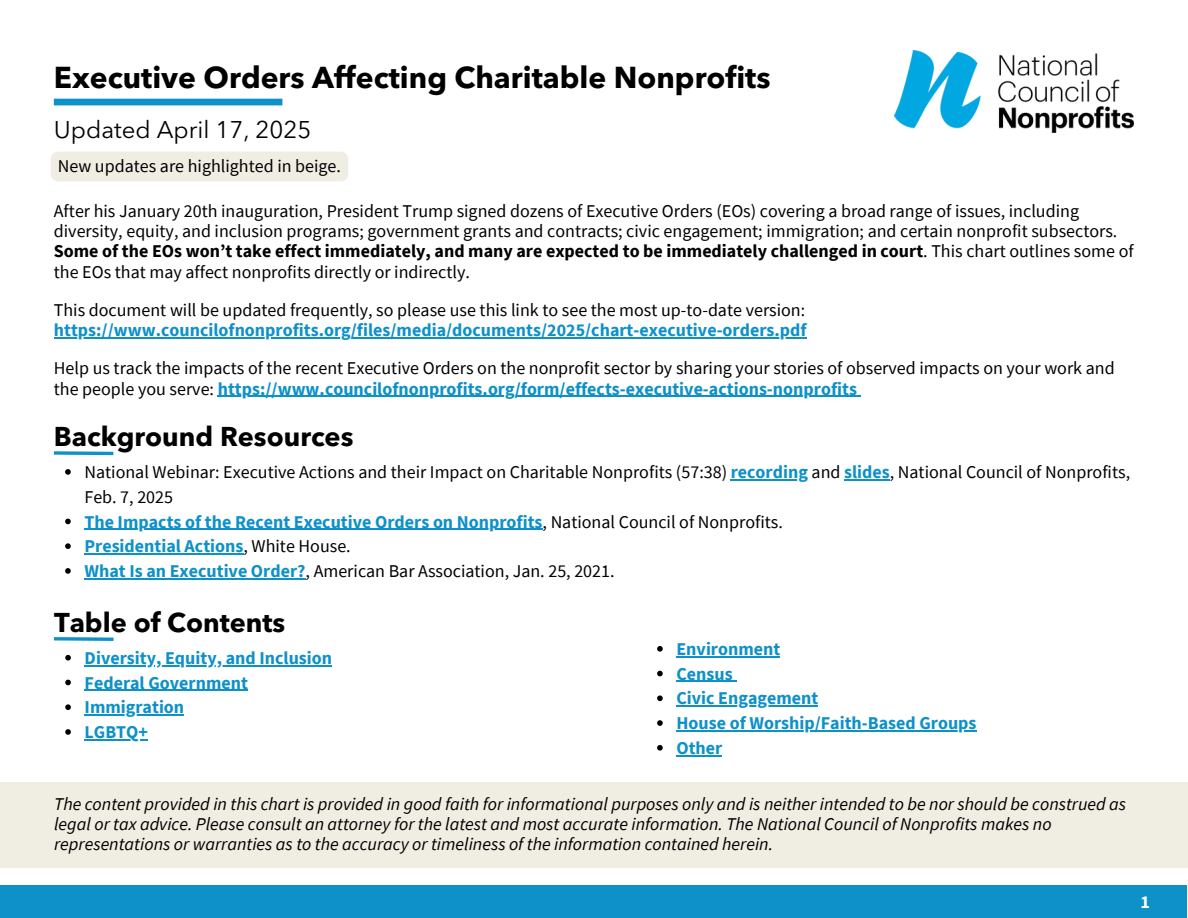
<style>
.page{position:relative;width:1188px;height:918px;background:#fff}
.page>*{position:absolute;margin:0;border:0;box-sizing:border-box;transform-origin:0 0}
.t1{font:700 30px "Avenir Next LT Pro";color:#000}
.t2{font:700 27px "Avenir Next LT Pro";color:#000}
.t3{font:24px "Avenir Next LT Pro";color:#000}
.t4{font:18px/20.2px "Source Sans Pro";color:#000}
.t5{font:700 18px/24.8px "Source Sans Pro";color:#0e91c9}
.t6{font:italic 18px/20.2px "Source Sans Pro";color:#000}
.t7{font:700 18px "Source Sans Pro";color:#fff}
.s1{font-weight:700}
.s2{font-weight:700;color:#0e91c9}
.s3{font-weight:400;color:#000}
</style>
<div class="page">
<div style="left:54px;top:99px;width:228px;height:6px;background:#0e91c9"></div>
<img style="left:895px;top:51px;width:238px;height:82px">
<svg style="left:53px;top:451px;width:61px;height:5px"></svg>
<svg style="left:54px;top:637px;width:60px;height:4px"></svg>
<hr style="left:54px;top:337px;width:753px;height:1px;background:#0e91c9">
<hr style="left:218px;top:396px;width:639px;height:1px;background:#0e91c9">
<svg style="left:65px;top:469px;width:6px;height:6px"></svg>
<hr style="left:731px;top:479px;width:77px;height:1px;background:#0e91c9">
<hr style="left:844px;top:479px;width:46px;height:1px;background:#0e91c9">
<svg style="left:65px;top:519px;width:6px;height:5px"></svg>
<hr style="left:84px;top:529px;width:459px;height:1px;background:#0e91c9">
<svg style="left:65px;top:543px;width:6px;height:6px"></svg>
<hr style="left:84px;top:553px;width:160px;height:2px;background:#0e91c9">
<svg style="left:65px;top:568px;width:6px;height:6px"></svg>
<hr style="left:84px;top:578px;width:222px;height:1px;background:#0e91c9">
<svg style="left:65px;top:655px;width:6px;height:6px"></svg>
<hr style="left:85px;top:665px;width:247px;height:1px;background:#0e91c9">
<svg style="left:65px;top:680px;width:6px;height:5px"></svg>
<hr style="left:85px;top:690px;width:163px;height:1px;background:#0e91c9">
<svg style="left:65px;top:704px;width:6px;height:6px"></svg>
<hr style="left:85px;top:715px;width:99px;height:1px;background:#0e91c9">
<svg style="left:65px;top:729px;width:6px;height:6px"></svg>
<hr style="left:85px;top:739px;width:63px;height:1px;background:#0e91c9">
<div style="left:51px;top:152px;width:297px;height:29px;background:#f0ede3;border-radius:7px"></div>
<svg style="left:657px;top:646px;width:6px;height:6px"></svg>
<hr style="left:676px;top:656px;width:104px;height:1px;background:#0e91c9">
<svg style="left:657px;top:671px;width:6px;height:5px"></svg>
<hr style="left:676px;top:681px;width:57px;height:1px;background:#0e91c9">
<svg style="left:657px;top:695px;width:6px;height:6px"></svg>
<hr style="left:676px;top:706px;width:142px;height:1px;background:#0e91c9">
<svg style="left:657px;top:720px;width:6px;height:6px"></svg>
<hr style="left:676px;top:730px;width:301px;height:1px;background:#0e91c9">
<svg style="left:657px;top:745px;width:6px;height:6px"></svg>
<hr style="left:676px;top:755px;width:46px;height:1px;background:#0e91c9">
<div style="left:0;top:783px;width:1188px;height:85px;background:#f0ede3"></div>
<div style="left:0;top:885px;width:1187px;height:33px;background:#0e91c9"></div>
<h1 class="t1" style="left:54px;top:65px;width:718px">Executive Orders Affecting Charitable Nonprofits</h1>
<h3 class="t3" style="left:54px;top:120px;width:259px">Updated April 17, 2025</h3>
<p class="t4" style="left:58px;top:156px;width:285px">New updates are highlighted in beige.</p>
<p class="t4" style="left:54px;top:200px;width:1081px">After his January 20th inauguration, President Trump signed dozens of Executive Orders (EOs) covering a broad range of issues, including diversity, equity, and inclusion programs; government grants and contracts; civic engagement; immigration; and certain nonprofit subsectors.<br><span class="s1">Some of the EOs won’t take effect immediately, and many are expected to be immediately challenged in court</span>. This chart outlines some of the EOs that may affect nonprofits directly or indirectly.</p>
<p class="t4" style="left:54px;top:299px;width:753px">This document will be updated frequently, so please use this link to see the most up-to-date version:</p>
<p class="t4" style="left:54px;top:311px;width:1062px;line-height:38.2px"><span class="s2">https://www.councilofnonprofits.org/files/media/documents/2025/chart-executive-orders.pdf<br></span>Help us track the impacts of the recent Executive Orders on the nonprofit sector by sharing your stories of observed impacts on your work and</p>
<h2 class="t5" style="left:54px;top:376px;width:805px"><span class="s3">the people you serve:</span> https://www.councilofnonprofits.org/form/effects-executive-actions-nonprofits</h2>
<p class="t2" style="left:54px;top:426px;width:301px">Background Resources</p>
<p class="t4" style="left:84px;top:462px;width:1047px">National Webinar: Executive Actions and their Impact on Charitable Nonprofits (57:38) <span class="s2">recording</span> and <span class="s2">slides</span>, National Council of Nonprofits,</p>
<p class="t5" style="left:84px;top:484px;width:700px"><span class="s3">Feb. 7, 2025<br></span>The Impacts of the Recent Executive Orders on Nonprofits<span class="s3">, National Council of Nonprofits.</span></p>
<p class="t5" style="left:84px;top:534px;width:268px">Presidential Actions<span class="s3">, White House.</span></p>
<h2 class="t4" style="left:84px;top:561px;width:532px"><span class="s2">What Is an Executive Order?</span>, American Bar Association, Jan. 25, 2021.</h2>
<p class="t2" style="left:54px;top:611px;width:233px">Table of Contents</p>
<p class="t5" style="left:85px;top:645px;width:249px">Diversity, Equity, and Inclusion</p>
<p class="t5" style="left:85px;top:670px;width:165px">Federal Government</p>
<p class="t5" style="left:85px;top:695px;width:101px">Immigration</p>
<p class="t5" style="left:85px;top:719px;width:65px">LGBTQ+</p>
<p class="t5" style="left:676px;top:636px;width:105px">Environment</p>
<p class="t5" style="left:676px;top:661px;width:58px">Census</p>
<p class="t5" style="left:676px;top:686px;width:143px">Civic Engagement</p>
<p class="t5" style="left:676px;top:710px;width:302px">House of Worship/Faith-Based Groups<br>Other</p>
<p class="t6" style="left:54px;top:793px;width:1074px">The content provided in this chart is provided in good faith for informational purposes only and is neither intended to be nor should be construed as legal or tax advice. Please consult an attorney for the latest and most accurate information. The National Council of Nonprofits makes no representations or warranties as to the accuracy or timeliness of the information contained herein.</p>
<p class="t7" style="left:1141px;top:890px;width:11px">1</p>
</div>
